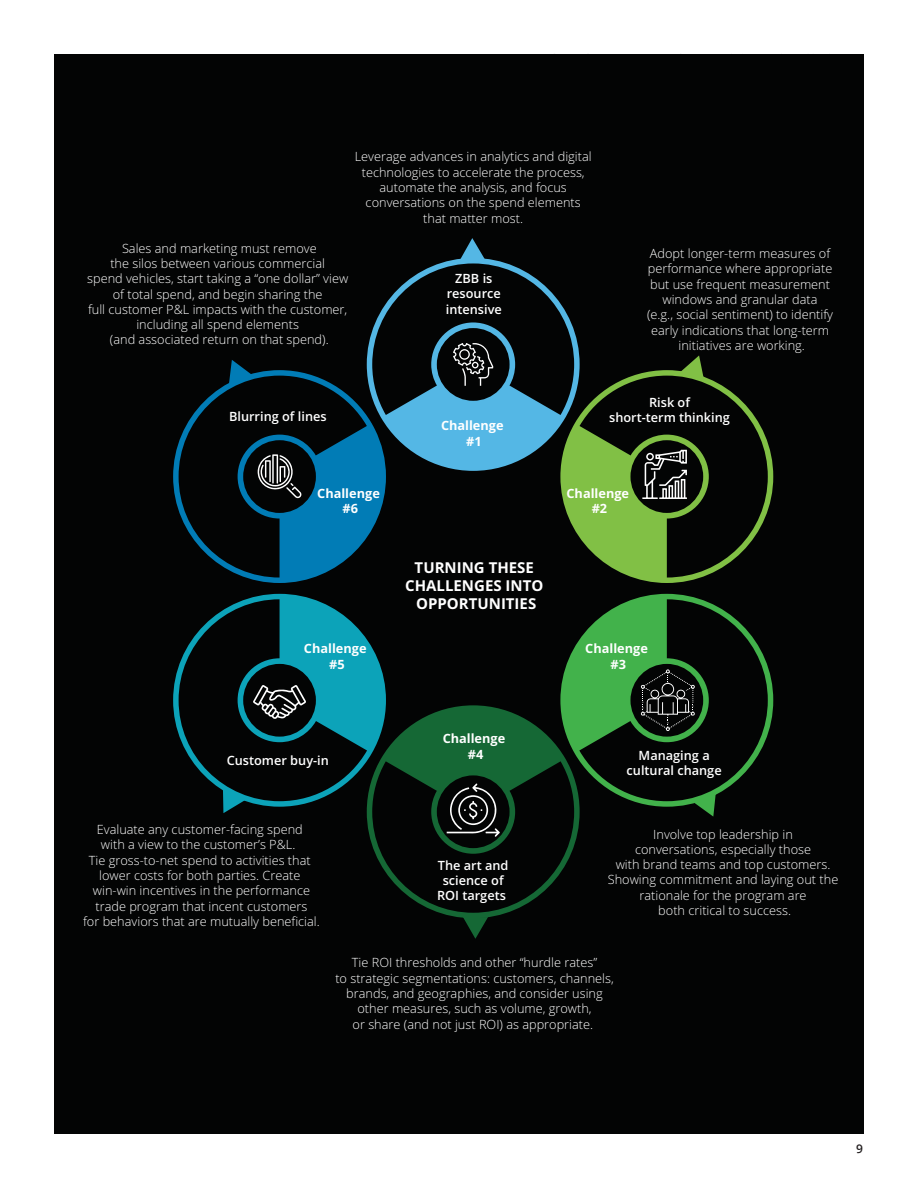
<style>
.page{position:relative;width:918px;height:1188px;background:#fff}
.page>*{position:absolute;margin:0;border:0;box-sizing:border-box;transform-origin:0 0}
.t1{font:700 15px/18px "Open Sans";color:#fff;text-align:center}
.t2{font:300 12.75px/15.3px "Open Sans";color:#fff;text-align:center}
.t3{font:600 12.75px/15.3px "Open Sans";color:#fff;text-align:center}
.t4{font:700 12.75px/15.3px "Open Sans";color:#fff;text-align:center}
.t5{font:600 12px "Open Sans";color:#231f20}
</style>
<div class="page">
<div style="left:54px;top:54px;width:810px;height:1080px;background:#030404"></div>
<svg style="left:367px;top:258px;width:213px;height:213px"></svg>
<svg style="left:173px;top:370px;width:213px;height:213px"></svg>
<svg style="left:560px;top:370px;width:213px;height:213px"></svg>
<svg style="left:560px;top:594px;width:213px;height:213px"></svg>
<svg style="left:173px;top:594px;width:213px;height:213px"></svg>
<svg style="left:367px;top:705px;width:213px;height:213px"></svg>
<svg style="left:453px;top:343px;width:40px;height:43px"></svg>
<svg style="left:680px;top:355px;width:24px;height:25px"></svg>
<svg style="left:693px;top:792px;width:23px;height:25px"></svg>
<svg style="left:223px;top:788px;width:22px;height:25px"></svg>
<svg style="left:463px;top:917px;width:25px;height:22px"></svg>
<svg style="left:460px;top:238px;width:25px;height:22px"></svg>
<svg style="left:229px;top:360px;width:23px;height:25px"></svg>
<svg style="left:642px;top:450px;width:45px;height:49px"></svg>
<svg style="left:641px;top:669px;width:54px;height:62px"></svg>
<svg style="left:447px;top:784px;width:53px;height:53px"></svg>
<svg style="left:253px;top:685px;width:53px;height:35px"></svg>
<svg style="left:255px;top:454px;width:47px;height:45px"></svg>
<p class="t2" style="left:355px;top:149px;width:238px">Leverage advances in analytics and digital technologies to accelerate the process, automate the analysis, and focus conversations on the spend elements that matter most.</p>
<p class="t2" style="left:87px;top:240px;width:263px">Sales and marketing must remove<br>the silos between various commercial<br>spend vehicles, start taking a “one dollar” view of total spend, and begin sharing the<br>full customer P&amp;L impacts with the customer, including all spend elements<br>(and associated return on that spend).</p>
<p class="t3" style="left:229px;top:408px;width:99px">Blurring of lines</p>
<p class="t3" style="left:446px;top:270px;width:58px">ZBB is resource intensive</p>
<p class="t4" style="left:441px;top:418px;width:64px">Challenge #1</p>
<p class="t2" style="left:647px;top:245px;width:187px">Adopt longer-term measures of performance where appropriate but use frequent measurement windows and granular data<br>(e.g., social sentiment) to identify early indications that long-term initiatives are working.</p>
<p class="t3" style="left:609px;top:394px;width:122px">Risk of<br>short-term thinking</p>
<p class="t4" style="left:317px;top:486px;width:64px">Challenge #6</p>
<p class="t4" style="left:567px;top:486px;width:64px">Challenge #2</p>
<p class="t1" style="left:405px;top:558px;width:140px">TURNING THESE<br>CHALLENGES INTO<br>OPPORTUNITIES</p>
<p class="t4" style="left:304px;top:641px;width:64px">Challenge #5</p>
<p class="t4" style="left:585px;top:641px;width:64px">Challenge #3</p>
<p class="t3" style="left:227px;top:753px;width:104px">Customer buy-in</p>
<p class="t4" style="left:443px;top:731px;width:64px">Challenge #4</p>
<p class="t3" style="left:627px;top:747px;width:97px">Managing a cultural change</p>
<p class="t2" style="left:83px;top:821px;width:238px">Evaluate any customer-facing spend<br>with a view to the customer’s P&amp;L.<br>Tie gross-to-net spend to activities that lower costs for both parties. Create win-win incentives in the performance trade program that incent customers<br>for behaviors that are mutually beneficial.</p>
<p class="t3" style="left:437px;top:857px;width:73px">The art and science of<br>ROI targets</p>
<p class="t2" style="left:608px;top:826px;width:232px">Involve top leadership in<br>conversations, especially those<br>with brand teams and top customers.<br>Showing commitment and laying out the rationale for the program are<br>both critical to success.</p>
<p class="t2" style="left:335px;top:955px;width:280px">Tie ROI thresholds and other “hurdle rates”<br>to strategic segmentations: customers, channels, brands, and geographies, and consider using other measures, such as volume, growth,<br>or share (and not just ROI) as appropriate.</p>
<p class="t5" style="left:856px;top:1141px;width:8px">9</p>
</div>
